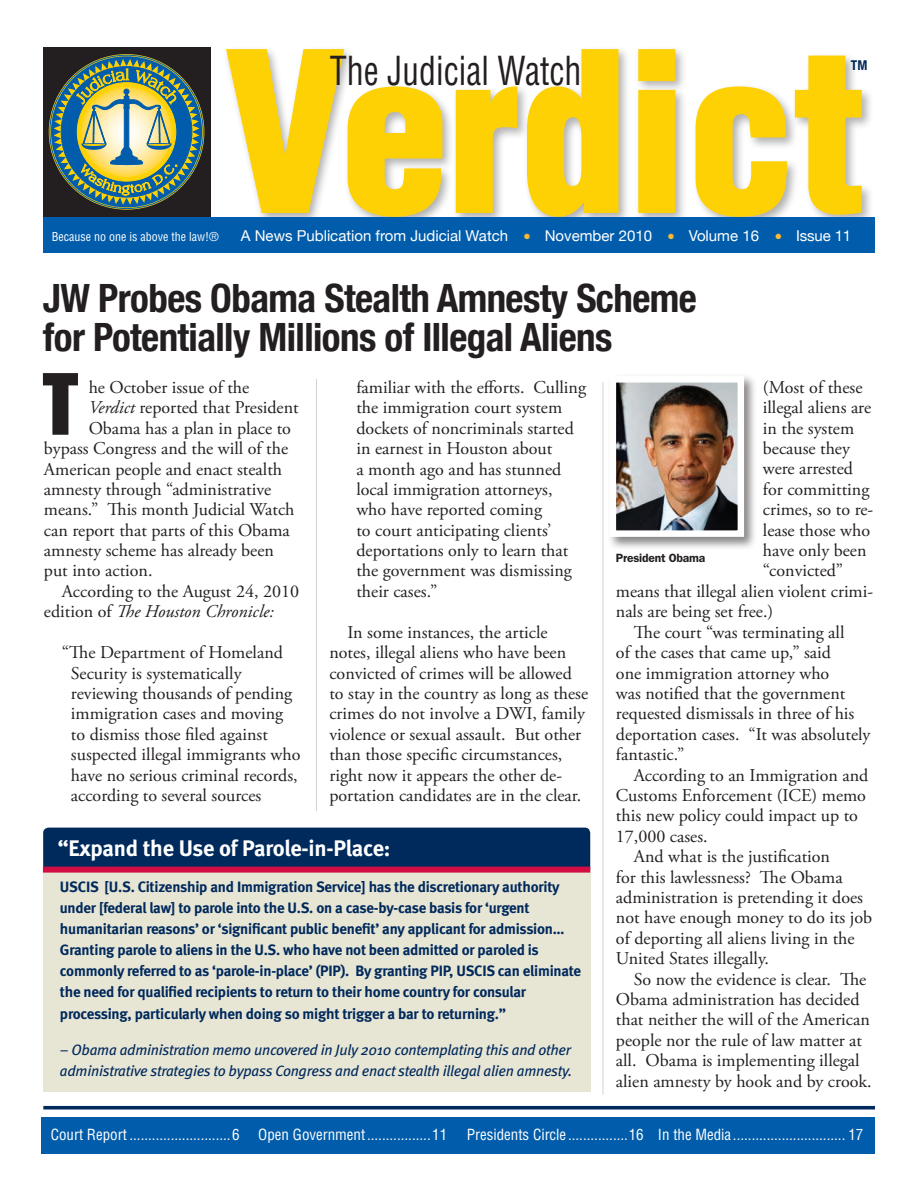
<style>
.page{position:relative;width:918px;height:1188px;background:#fff}
.page>*{position:absolute;margin:0;border:0;box-sizing:border-box;transform-origin:0 0}
.smaller_subheads{font:900 condensed 214.5px "Helvetica";color:#fed105}
.smaller_subheads-2{font:78px "Impact";color:#231f20}
.t1{font:700 condensed 39px/39px "Helvetica Neue";letter-spacing:-.015em;color:#231f20}
.smaller_subheads-3{font:condensed 39px "Helvetica";color:#231f20;scale:.87 1}
.t2{font:700 22.5px "Meta";letter-spacing:-.01em;color:#fff}
.t3{font:18px/20.4px "Adobe Garamond Pro";color:#231f20}
.t4{font:700 15px/21px "Meta";letter-spacing:-.015em;color:#00295c}
.t5{font:condensed 15px "Helvetica";color:#fff}
.t6{font:italic 15px/21px "Meta";letter-spacing:-.015em;color:#00295c}
.t7{font:15px "Helvetica Neue";color:#fff}
.smaller_subheads-4{font:700 condensed 13.5px "Helvetica Neue";color:#00295c}
.t8{font:condensed 12px "Helvetica";color:#fff}
.smaller_subheads-5{font:600 12px "ITC Franklin Gothic Std";letter-spacing:-.015em;color:#231f20}
.s1{color:#fdbb2e}
.s2{font-style:italic}
</style>
<div class="page">
<div style="left:42px;top:1118px;width:833px;height:36px;background:#015dab"></div>
<div style="left:43px;top:47px;width:168px;height:173px;background:#231f20"></div>
<svg style="left:51px;top:56px;width:151px;height:151px"></svg>
<hr style="left:148px;top:144px;width:22px;height:2px;background:#fed105;border-radius:50%">
<div style="left:222px;top:45px;width:651px;height:185px;background:#231f20;opacity:.35"></div>
<svg style="left:224px;top:48px;width:220px;height:170px"></svg>
<svg style="left:454px;top:85px;width:65px;height:129px"></svg>
<svg style="left:525px;top:48px;width:95px;height:170px"></svg>
<svg style="left:637px;top:48px;width:40px;height:166px;background:#cbc199"></svg>
<svg style="left:694px;top:54px;width:169px;height:164px"></svg>
<div style="left:43px;top:218px;width:832px;height:35px;background:#015dab"></div>
<svg style="left:43px;top:1106px;width:832px;height:4px;background:#1f436f"></svg>
<div style="left:607px;top:373px;width:150px;height:177px;background:#231f20;opacity:.55"></div>
<img style="left:617px;top:383px;width:120px;height:147px">
<div style="left:610px;top:376px;width:134px;height:161px;border:6px solid #fff"></div>
<div style="left:43px;top:828px;width:547px;height:58px;background:#00295c;border-radius:5px"></div>
<div style="left:43px;top:870px;width:547px;height:222px;background:#e7e5d4"></div>
<div style="left:43px;top:867px;width:547px;height:6px;background:#d20d44"></div>
<hr style="left:603px;top:382px;width:1px;height:713px;background:#d1d2d4">
<hr style="left:316px;top:379px;width:1px;height:432px;background:#d1d2d4">
<p class="smaller_subheads" style="left:226px;top:-1px;width:641px">Verdict</p>
<p class="smaller_subheads-3" style="left:330px;top:47px;width:291px">The Judicial Watch</p>
<p class="smaller_subheads-4" style="left:851px;top:57px;width:18px">TM</p>
<p class="t8" style="left:52px;top:229px;width:168px">Because no one is above the law!®</p>
<p class="t7" style="left:241px;top:227px;width:612px">A News Publication from Judicial Watch <span class="s1">●</span> November 2010 <span class="s1">●</span> Volume 16 <span class="s1">●</span> Issue 11</p>
<p class="t1" style="left:43px;top:278px;width:655px">JW Probes Obama Stealth Amnesty Scheme for Potentially Millions of Illegal Aliens</p>
<p class="smaller_subheads-2" style="left:42px;top:344px;width:37px">T</p>
<p class="t3" style="left:89px;top:378px;width:162px">he October issue of the</p>
<p class="t3" style="left:89px;top:398px;width:212px"><span class="s2">Verdict</span> reported that President</p>
<p class="t3" style="left:89px;top:418px;width:204px">Obama has a plan in place to</p>
<p class="t3" style="left:44px;top:439px;width:246px">bypass Congress and the will of the</p>
<p class="t3" style="left:44px;top:459px;width:240px">American people and enact stealth</p>
<p class="t3" style="left:44px;top:480px;width:229px">amnesty through “administrative</p>
<p class="t3" style="left:44px;top:500px;width:252px">means.” This month Judicial Watch</p>
<p class="t3" style="left:44px;top:520px;width:247px">can report that parts of this Obama</p>
<p class="t3" style="left:44px;top:541px;width:231px">amnesty scheme has already been</p>
<p class="t3" style="left:44px;top:561px;width:110px">put into action.</p>
<p class="t3" style="left:44px;top:582px;width:257px;text-indent:18px">According to the August 24, 2010 edition of <span class="s2">The Houston Chronicle:</span></p>
<p class="t3" style="left:71px;top:643px;width:231px;text-indent:-9px">“The Department of Homeland<br>Security is systematically reviewing thousands of pending immigration cases and moving to dismiss those filed against suspected illegal immigrants who have no serious criminal records, according to several sources</p>
<p class="t3" style="left:356px;top:378px;width:231px">familiar with the efforts. Culling the immigration court system dockets of noncriminals started in earnest in Houston about<br>a month ago and has stunned local immigration attorneys, who have reported coming<br>to court anticipating clients’ deportations only to learn that the government was dismissing their cases.”</p>
<p class="t3" style="left:329px;top:622px;width:260px;text-indent:18px">In some instances, the article notes, illegal aliens who have been convicted of crimes will be allowed to stay in the country as long as these crimes do not involve a DWI, family violence or sexual assault. But other than those specific circumstances, right now it appears the other de&shy;portation candidates are in the clear.</p>
<p class="t2" style="left:58px;top:834px;width:334px">“Expand the Use of Parole-in-Place:</p>
<p class="t4" style="left:60px;top:876px;width:523px">USCIS [U.S. Citizenship and Immigration Service] has the discretionary authority under [federal law] to parole into the U.S. on a case-by-case basis for ‘urgent humanitarian reasons’ or ‘significant public benefit’ any applicant for admission… Granting parole to aliens in the U.S. who have not been admitted or paroled is commonly referred to as ‘parole-in-place’ (PIP). By granting PIP, USCIS can eliminate the need for qualified recipients to return to their home country for consular</p>
<p class="t4" style="left:60px;top:1004px;width:448px">processing, particularly when doing so might trigger a bar to returning.”</p>
<p class="t6" style="left:60px;top:1040px;width:514px">– Obama administration memo uncovered in July 2010 contemplating this and other administrative strategies to bypass Congress and enact stealth illegal alien amnesty.</p>
<p class="t3" style="left:763px;top:378px;width:101px">(Most of these</p>
<p class="t3" style="left:763px;top:398px;width:110px">illegal aliens are</p>
<p class="t3" style="left:763px;top:418px;width:93px">in the system</p>
<p class="t3" style="left:763px;top:439px;width:89px">because they</p>
<p class="t3" style="left:763px;top:459px;width:92px">were arrested</p>
<p class="t3" style="left:763px;top:480px;width:108px">for committing</p>
<p class="t3" style="left:763px;top:500px;width:112px">crimes, so to re-</p>
<p class="t3" style="left:763px;top:520px;width:109px">lease those who</p>
<p class="t3" style="left:763px;top:541px;width:105px">have only been</p>
<p class="t3" style="left:763px;top:561px;width:82px">“convicted”</p>
<p class="t3" style="left:616px;top:582px;width:259px">means that illegal alien violent crimi-</p>
<p class="t3" style="left:616px;top:602px;width:159px">nals are being set free.)</p>
<p class="t3" style="left:616px;top:622px;width:256px;text-indent:18px">The court “was terminating all<br>of the cases that came up,” said<br>one immigration attorney who<br>was notified that the government requested dismissals in three of his deportation cases. “It was absolutely fantastic.”</p>
<p class="t3" style="left:616px;top:765px;width:254px;text-indent:18px">According to an Immigration and<br>Customs Enforcement (ICE) memo this new policy could impact up to<br>17,000 cases.</p>
<p class="t3" style="left:616px;top:847px;width:258px;text-indent:18px">And what is the justification<br>for this lawlessness? The Obama administration is pretending it does not have enough money to do its job of deporting all aliens living in the<br>United States illegally.</p>
<p class="t3" style="left:616px;top:969px;width:257px;text-indent:18px">So now the evidence is clear. The Obama administration has decided that neither the will of the American people nor the rule of law matter at all. Obama is implementing illegal alien amnesty by hook and by crook.</p>
<p class="smaller_subheads-5" style="left:616px;top:551px;width:91px">President Obama</p>
<p class="t5" style="left:51px;top:1125px;width:190px">Court Report ...........................6</p>
<p class="t5" style="left:258px;top:1125px;width:190px">Open Government.................11</p>
<p class="t5" style="left:467px;top:1125px;width:178px">Presidents Circle ................16</p>
<p class="t5" style="left:658px;top:1125px;width:207px">In the Media .............................. 17</p>
</div>
